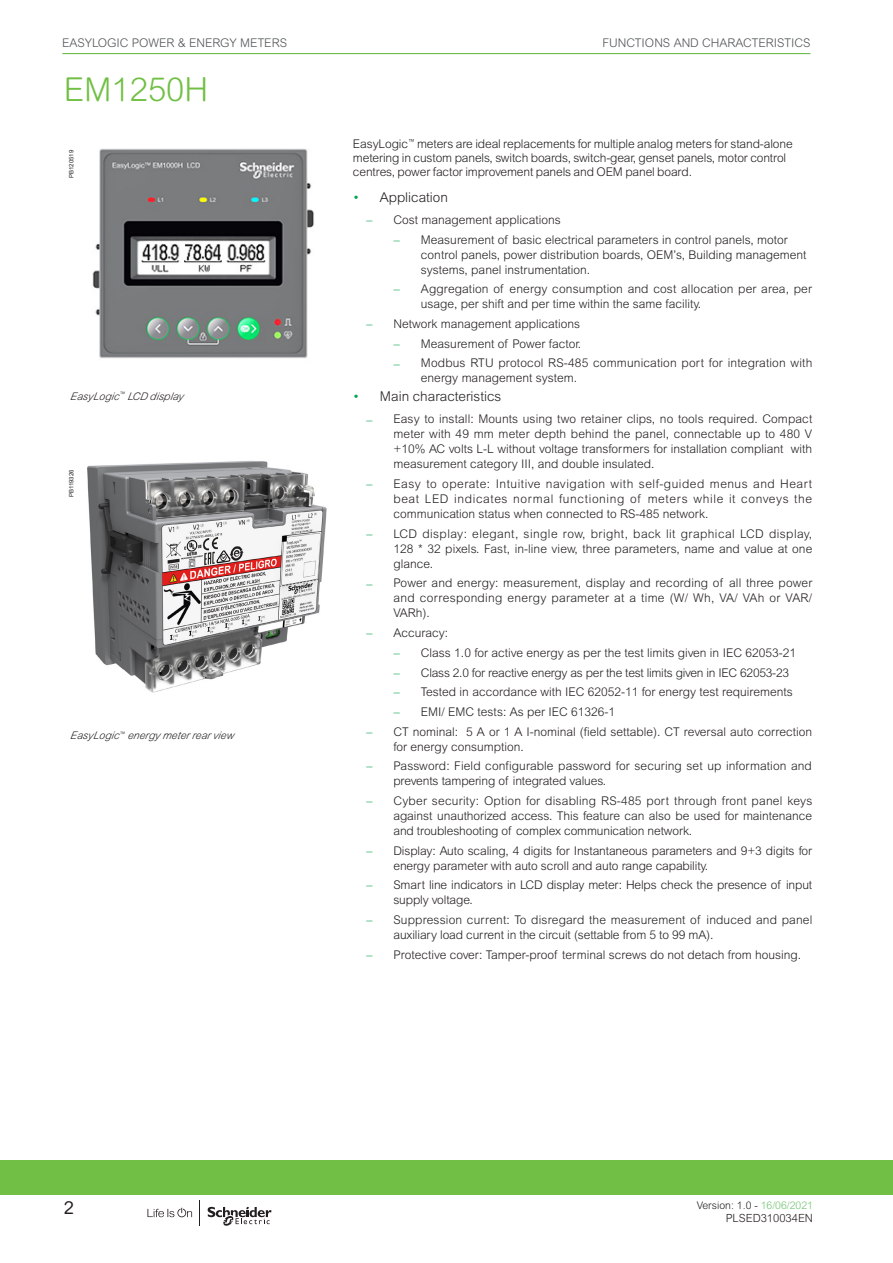
<style>
.page{position:relative;width:893px;height:1263px;background:#fff}
.page>*{position:absolute;margin:0;border:0;box-sizing:border-box;transform-origin:0 0}
._0_TitleLev1{font:300 33px "Arial Rounded MT Pro";color:#71bf44}
.t1{font:18px "Arial Rounded MT Std";color:#231f20}
.t2{font:300 13.5px "Arial MT Std";color:#231f20}
._2_Text__8{font:300 12px/15px "Arial MT Std";color:#231f20}
._2_Text__8-2{font:300 12px "Arial MT Std";letter-spacing:-.02em;color:#231f20}
.t3{font:300 12px "Arial Rounded MT Std";color:#515557}
.t4{font:300 11.25px "Arial Rounded MT Std";color:#231f20}
.Legend__6__Left{font:italic 300 10.5px "Arial MT Std";color:#231f20}
.t5{font:300 10.5px "Arial Rounded MT Std";color:#231f20}
.Recording_Number{font:6px "Arial";color:#231f20}
.s1{color:#00a54f}
.s2{font-family:"Arial Rounded MT Std";color:#00a54f}
.s3{color:#70c270}
</style>
<div class="page">
<hr style="left:62px;top:53px;width:748px;height:1px;background:#59b533">
<div style="left:0;top:1161px;width:893px;height:34px;background:#71bf44"></div>
<svg style="left:147px;top:1208px;width:45px;height:9px"></svg>
<svg style="left:208px;top:1207px;width:64px;height:19px"></svg>
<img style="left:87px;top:461px;width:240px;height:232px">
<img style="left:92px;top:148px;width:222px;height:211px">
<p class="t3" style="left:62px;top:36px;width:226px">EASYLOGIC POWER &amp; ENERGY METERS</p>
<p class="t3" style="left:602px;top:36px;width:210px">FUNCTIONS AND CHARACTERISTICS</p>
<p class="_0_TitleLev1" style="left:64px;top:71px;width:146px">EM1250H</p>
<p class="Recording_Number" style="left:67px;top:178px;width:30px;rotate:-90deg">PB120519</p>
<p class="Legend__6__Left" style="left:70px;top:390px;width:115px">EasyLogic<sup>™</sup> LCD disp lay</p>
<p class="Recording_Number" style="left:67px;top:497px;width:29px;rotate:-90deg">PB119326</p>
<p class="Legend__6__Left" style="left:70px;top:730px;width:165px">EasyLogic<sup>™</sup> energy meter rear view</p>
<h2 class="t1" style="left:64px;top:1197px;width:12px">2</h2>
<p class="_2_Text__8" style="left:353px;top:136px;width:441px;line-height:14.2px">EasyLogic<sup>™</sup> meters are ideal replacements for multiple analog meters for stand-alone metering in custom panels, switch boards, switch-gear, genset panels, motor control centres, power factor improvement panels and OEM panel board.</p>
<p class="t2" style="left:353px;top:189px;width:96px"><span class="s1">•</span> Application</p>
<p class="_2_Text__8" style="left:366px;top:212px;width:196px"><span class="s2">–</span> Cost management applications</p>
<p class="_2_Text__8" style="left:421px;top:232px;width:387px;text-indent:-27px"><span class="s2">–</span> Measurement of basic electrical parameters in control panels, motor control panels, power distribution boards, OEM’s, Building management systems, panel instrumentation.</p>
<p class="_2_Text__8" style="left:421px;top:282px;width:393px;text-indent:-27px"><span class="s2">–</span> Aggregation of energy consumption and cost allocation per area, per usage, per shift and per time within the same facility.</p>
<p class="_2_Text__8" style="left:366px;top:316px;width:215px"><span class="s2">–</span> Network management applications</p>
<p class="_2_Text__8" style="left:394px;top:336px;width:189px"><span class="s2">–</span> Measurement of Power factor.</p>
<p class="_2_Text__8" style="left:421px;top:356px;width:393px;text-indent:-27px"><span class="s2">–</span> Modbus RTU protocol RS-485 communication port for integration with energy management system.</p>
<p class="t2" style="left:353px;top:389px;width:150px"><span class="s1">•</span> Main characteristics</p>
<p class="_2_Text__8" style="left:393px;top:412px;width:420px;text-align:justify;text-indent:-27px"><span class="s2">–</span> Easy to install: Mounts using two retainer clips, no tools required. Compact meter with 49 mm meter depth behind the panel, connectable up to 480 V +10% AC volts L-L without voltage transformers for installation compliant with measurement category III, and double insulated.</p>
<p class="_2_Text__8" style="left:393px;top:476px;width:420px;text-align:justify;text-indent:-27px"><span class="s2">–</span> Easy to operate: Intuitive navigation with self-guided menus and Heart beat LED indicates normal functioning of meters while it conveys the communication status when connected to RS-485 network.</p>
<p class="_2_Text__8" style="left:393px;top:526px;width:420px;text-align:justify;text-indent:-27px"><span class="s2">–</span> LCD display: elegant, single row, bright, back lit graphical LCD display, 128 * 32 pixels. Fast, in-line view, three parameters, name and value at one glance.</p>
<p class="_2_Text__8" style="left:393px;top:576px;width:420px;text-align:justify;text-indent:-27px"><span class="s2">–</span> Power and energy: measurement, display and recording of all three power and corresponding energy parameter at a time (W/ Wh, VA/ VAh or VAR/ VARh).</p>
<p class="_2_Text__8" style="left:366px;top:625px;width:83px"><span class="s2">–</span> Accuracy:</p>
<p class="_2_Text__8" style="left:394px;top:645px;width:404px"><span class="s2">–</span> Class 1.0 for active energy as per the test limits given in IEC 62053-21</p>
<p class="_2_Text__8-2" style="left:394px;top:665px;width:397px"><span class="s2">–</span> Class 2.0 for reactive energy as per the test limits given in IEC 62053-23</p>
<p class="_2_Text__8" style="left:394px;top:684px;width:400px"><span class="s2">–</span> Tested in accordance with IEC 62052-11 for energy test requirements</p>
<p class="_2_Text__8" style="left:394px;top:704px;width:223px"><span class="s2">–</span> EMI/ EMC tests: As per IEC 61326-1</p>
<p class="_2_Text__8" style="left:393px;top:724px;width:420px;text-indent:-27px"><span class="s2">–</span> CT nominal: 5 A or 1 A I-nominal (field settable). CT reversal auto correction for energy consumption.</p>
<p class="_2_Text__8" style="left:393px;top:758px;width:420px;text-indent:-27px"><span class="s2">–</span> Password: Field configurable password for securing set up information and prevents tampering of integrated values.</p>
<p class="_2_Text__8" style="left:393px;top:793px;width:420px;text-align:justify;text-indent:-27px"><span class="s2">–</span> Cyber security: Option for disabling RS-485 port through front panel keys against unauthorized access. This feature can also be used for maintenance and troubleshooting of complex communication network.</p>
<p class="_2_Text__8" style="left:393px;top:843px;width:420px;text-indent:-27px"><span class="s2">–</span> Display: Auto scaling, 4 digits for Instantaneous parameters and 9+3 digits for energy parameter with auto scroll and auto range capability.</p>
<p class="_2_Text__8" style="left:393px;top:877px;width:420px;text-indent:-27px"><span class="s2">–</span> Smart line indicators in LCD display meter: Helps check the presence of input supply voltage.</p>
<p class="_2_Text__8" style="left:393px;top:912px;width:420px;text-indent:-27px"><span class="s2">–</span> Suppression current: To disregard the measurement of induced and panel auxiliary load current in the circuit (settable from 5 to 99 mA).</p>
<p class="_2_Text__8" style="left:366px;top:947px;width:436px"><span class="s2">–</span> Protective cover: Tamper-proof terminal screws do not detach from housing.</p>
<p class="t5" style="left:697px;top:1199px;width:118px">Version: 1.0 - <span class="s3">16/06/2021</span></p>
<p class="t4" style="left:726px;top:1212px;width:89px">PLSED310034EN</p>
</div>
